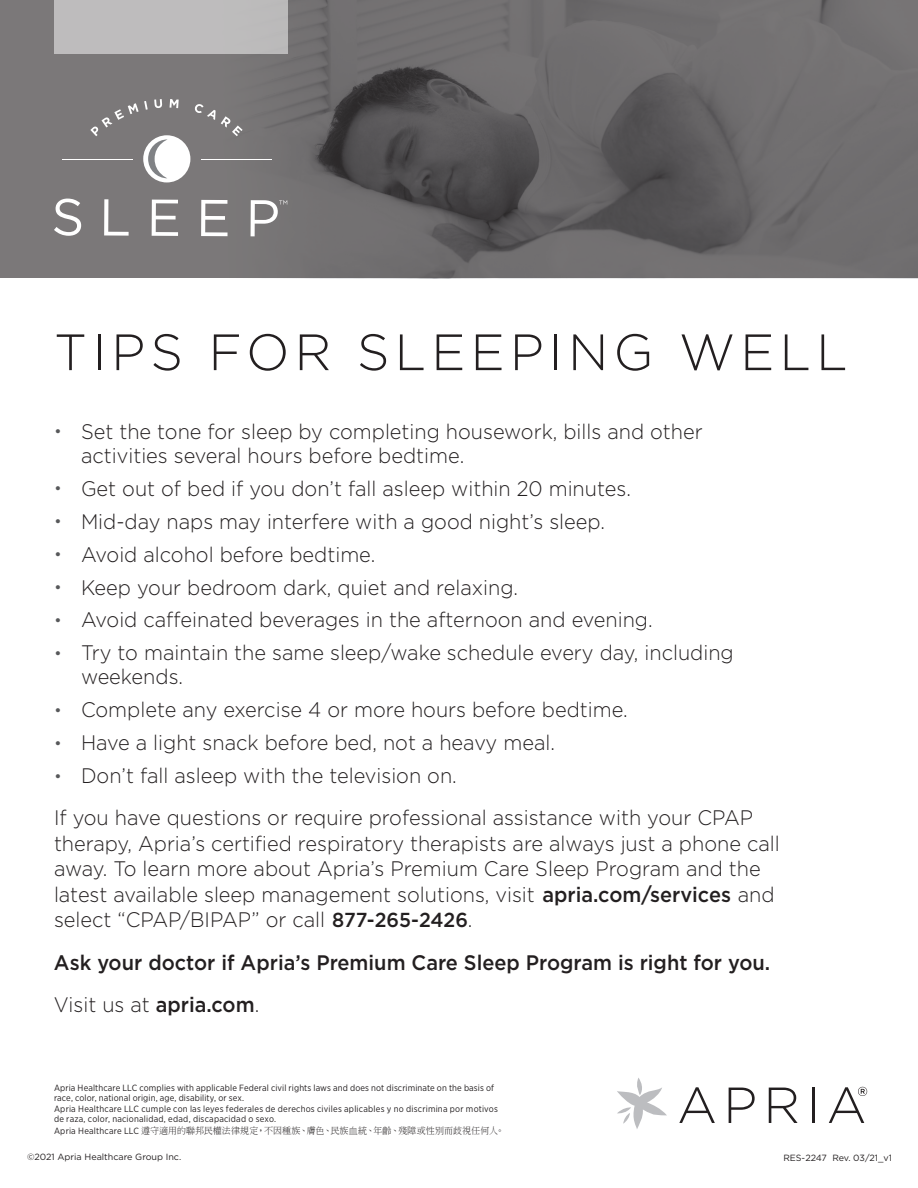
<style>
.page{position:relative;width:918px;height:1188px;background:#fff}
.page>*{position:absolute;margin:0;border:0;box-sizing:border-box;transform-origin:0 0}
.t1{font:300 51px "Gotham";letter-spacing:.1em;color:#231f20}
.t2{font:300 21px/25.5px "Gotham";color:#231f20;scale:.95 1}
.t3{font:500 21px/42.3px "Gotham";color:#231f20;scale:.95 1}
.t4{font:9px/9.8px "Gotham Narrow";letter-spacing:.015em;color:#231f20}
.t5{font:300 9px "Adobe Ming Std";letter-spacing:.005em;color:#231f20}
.t6{font:9px "Gotham";color:#231f20}
.s1{font-size:16.5px;color:#57585a}
.s2{font-weight:500}
.s3{font-weight:500;font-size:20.25px}
.s4{font-weight:300}
.s5{font-family:"Gotham Narrow";font-weight:400}
</style>
<div class="page">
<svg style="left:0;top:0;width:918px;height:278px;fill:#716f70"></svg>
<div style="left:143px;top:135px;width:48px;height:48px;background:#fff;border-radius:50%"></div>
<svg style="left:54px;top:199px;width:27px;height:37px"></svg>
<svg style="left:104px;top:199px;width:25px;height:37px"></svg>
<svg style="left:152px;top:200px;width:26px;height:36px"></svg>
<svg style="left:201px;top:200px;width:27px;height:36px"></svg>
<svg style="left:251px;top:200px;width:36px;height:36px"></svg>
<svg style="left:90px;top:99px;width:89px;height:79px"></svg>
<svg style="left:194px;top:104px;width:49px;height:32px"></svg>
<hr style="left:62px;top:159px;width:71px;height:1px;background:#fff">
<hr style="left:201px;top:159px;width:71px;height:1px;background:#fff">
<svg style="left:617px;top:1078px;width:50px;height:51px"></svg>
<svg style="left:679px;top:1087px;width:36px;height:36px"></svg>
<svg style="left:729px;top:1088px;width:26px;height:35px"></svg>
<svg style="left:769px;top:1088px;width:29px;height:35px"></svg>
<hr style="left:812px;top:1088px;width:3px;height:35px;background:#231f20">
<svg style="left:829px;top:1087px;width:38px;height:36px"></svg>
<div style="left:54px;top:0;width:233px;height:54px;background:#bebcbd"></div>
<h1 class="t1" style="left:54px;top:320px;width:795px">TIPS FOR SLEEPING WELL</h1>
<p class="t2" style="left:81px;top:419px;width:656px;line-height:24px;text-indent:-27px"><span class="s1">•</span> Set the tone for sleep by completing housework, bills and other activities several hours before bedtime.</p>
<p class="t2" style="left:54px;top:475px;width:609px"><span class="s1">•</span> Get out of bed if you don’t fall asleep within 20 minutes.</p>
<p class="t2" style="left:54px;top:508px;width:582px"><span class="s1">•</span> Mid-day naps may interfere with a good night’s sleep.</p>
<p class="t2" style="left:54px;top:541px;width:340px"><span class="s1">•</span> Avoid alcohol before bedtime.</p>
<p class="t2" style="left:54px;top:574px;width:490px"><span class="s1">•</span> Keep your bedroom dark, quiet and relaxing.</p>
<p class="t2" style="left:54px;top:607px;width:632px"><span class="s1">•</span> Avoid caffeinated beverages in the afternoon and evening.</p>
<p class="t2" style="left:81px;top:640px;width:689px;line-height:24px;text-indent:-27px"><span class="s1">•</span> Try to maintain the same sleep/wake schedule every day, including weekends.</p>
<p class="t2" style="left:54px;top:697px;width:606px"><span class="s1">•</span> Complete any exercise 4 or more hours before bedtime.</p>
<p class="t2" style="left:54px;top:729px;width:529px"><span class="s1">•</span> Have a light snack before bed, not a heavy meal.</p>
<p class="t2" style="left:54px;top:754px;width:737px;line-height:42.3px"><span class="s1">•</span> Don’t fall asleep with the television on.<br>If you have questions or require professional assistance with your CPAP</p>
<p class="t2" style="left:54px;top:830px;width:765px">therapy, Apria’s certified respiratory therapists are always just a phone call away. To learn more about Apria’s Premium Care Sleep Program and the latest available sleep management solutions, visit <span class="s2">apria.com/services</span> and select “CPAP/BIPAP” or call <span class="s3">877-265-2426</span>.</p>
<p class="t3" style="left:54px;top:941px;width:756px">Ask your doctor if Apria’s Premium Care Sleep Program is right for you.<br><span class="s4">Visit us at</span> apria.com<span class="s4">.</span></p>
<p class="t4" style="left:54px;top:1083px;width:441px">Apria Healthcare LLC complies with applicable Federal civil rights laws and does not discriminate on the basis of race, color, national origin, age, disability, or sex.</p>
<p class="t4" style="left:54px;top:1104px;width:445px">Apria Healthcare LLC cumple con las leyes federales de derechos civiles aplicables y no discrimina por motivos de raza, color, nacionalidad, edad, discapacidad o sexo.</p>
<p class="t5" style="left:54px;top:1126px;width:452px"><span class="s5">Apria Healthcare LLC</span> 遵守適用的聯邦民權法律規定，不因種族、膚色、民族血統、年齡、殘障或性別而歧視任何人。</p>
<p class="t6" style="left:27px;top:1151px;width:156px">©2021 Apria Healthcare Group Inc.</p>
<p class="t6" style="left:783px;top:1152px;width:110px">RES-2247 Rev. 03/21_v1</p>
</div>
